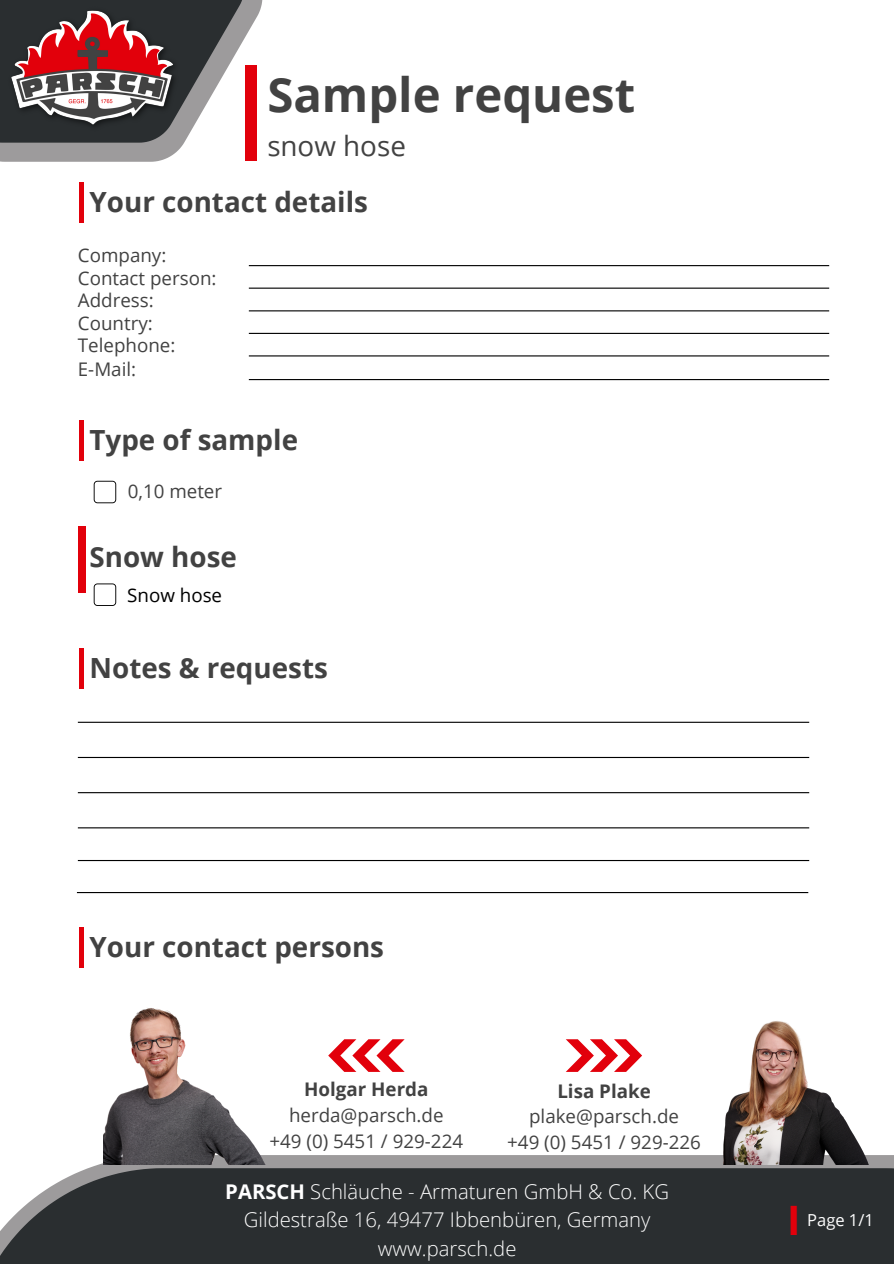
<style>
.page{position:relative;width:894px;height:1264px;background:#fff}
.page>*{position:absolute;margin:0;border:0;box-sizing:border-box;transform-origin:0 0}
.t1{font:134.1px "Open Sans";color:#e2000b}
.t2{font:93.6px "Open Sans";color:#e2000b}
.t3{font:56.25px "Open Sans";color:#e2000b}
.t4{font:700 47.25px "Open Sans";color:#424242}
.t5{font:700 40.5px "Open Sans";color:#e2000b}
.t6{font:700 27.75px "Open Sans";color:#424242}
.t7{font:27.75px "Open Sans";color:#424242}
.t8{font:300 20.25px/28.2px "Open Sans";color:#fff;text-align:center}
.t9{font:18.75px/22.8px "Open Sans";color:#424242;text-align:center}
.t10{font:700 18.75px "Open Sans";color:#424242}
.t11{font:18.75px "Open Sans";color:#000}
.t12{font:16.5px "Open Sans";color:#fff}
.s1{font-weight:400;font-size:56.25px;color:#e2000b}
.s2{font-weight:700}
</style>
<div class="page">
<svg style="left:0;top:0;width:262px;height:162px"></svg>
<svg style="left:94px;top:583px;width:22px;height:23px"></svg>
<svg style="left:89px;top:1154px;width:804px;height:14px;background:#a19fa0"></svg>
<div style="left:0;top:1168px;width:893px;height:95px;background:#2a2e30"></div>
<hr style="left:78px;top:827px;width:731px;height:1px;background:#000">
<hr style="left:78px;top:860px;width:731px;height:1px;background:#000">
<hr style="left:77px;top:892px;width:731px;height:1px;background:#000">
<img style="left:0;top:0;width:203px;height:141px">
<hr style="left:78px;top:792px;width:731px;height:1px;background:#000">
<hr style="left:78px;top:757px;width:731px;height:1px;background:#000">
<hr style="left:78px;top:721px;width:731px;height:2px;background:#000">
<svg style="left:94px;top:481px;width:22px;height:22px"></svg>
<hr style="left:249px;top:265px;width:580px;height:1px;background:#000">
<hr style="left:249px;top:287px;width:580px;height:2px;background:#000">
<hr style="left:249px;top:310px;width:580px;height:1px;background:#000">
<hr style="left:249px;top:333px;width:580px;height:1px;background:#000">
<hr style="left:249px;top:355px;width:580px;height:1px;background:#000">
<hr style="left:249px;top:379px;width:580px;height:1px;background:#000">
<svg style="left:566px;top:1039px;width:76px;height:32px"></svg>
<svg style="left:328px;top:1039px;width:76px;height:32px"></svg>
<img style="left:104px;top:1008px;width:165px;height:156px">
<img style="left:716px;top:1021px;width:157px;height:143px">
<h1 class="t1" style="left:232px;top:17px;width:39px">I</h1>
<h3 class="t4" style="left:267px;top:61px;width:369px">Sample request</h3>
<h3 class="t7" style="left:267px;top:126px;width:140px">snow hose</h3>
<h3 class="t6" style="left:74px;top:182px;width:295px"><span class="s1">I</span>Your contact details</h3>
<p class="t9" style="left:78px;top:244px;width:140px;text-align:left">Company:<br>Contact person:<br>Address:<br>Country:<br>Telephone:<br>E-Mail:</p>
<h3 class="t6" style="left:74px;top:420px;width:225px"><span class="s1">I</span>Type of sample</h3>
<p class="t9" style="left:128px;top:479px;width:96px">0,10 meter</p>
<h2 class="t2" style="left:69px;top:492px;width:28px">I</h2>
<h3 class="t6" style="left:89px;top:537px;width:149px">Snow hose</h3>
<p class="t11" style="left:127px;top:582px;width:96px">Snow hose</p>
<h3 class="t6" style="left:73px;top:648px;width:256px"><span class="s1">I</span>Notes &amp; requests</h3>
<h3 class="t3" style="left:74px;top:907px;width:17px">I</h3>
<h3 class="t6" style="left:90px;top:927px;width:296px">Your contact persons</h3>
<p class="t10" style="left:304px;top:1075px;width:126px">Holgar Herda</p>
<p class="t9" style="left:269px;top:1101px;width:195px;line-height:26px">herda@parsch.de<br>+49 (0) 5451 / 929-224</p>
<p class="t10" style="left:557px;top:1077px;width:95px">Lisa Plake</p>
<p class="t9" style="left:507px;top:1103px;width:195px;line-height:26px">plake@parsch.de<br>+49 (0) 5451 / 929-226</p>
<p class="t8" style="left:225px;top:1177px;width:445px"><span class="s2">PARSCH</span> Schläuche - Armaturen GmbH &amp; Co. KG<br>Gildestraße 16, 49477 Ibbenbüren, Germany www.parsch.de</p>
<h3 class="t5" style="left:786px;top:1191px;width:15px">I</h3>
<p class="t12" style="left:807px;top:1208px;width:68px">Page 1/1</p>
</div>
